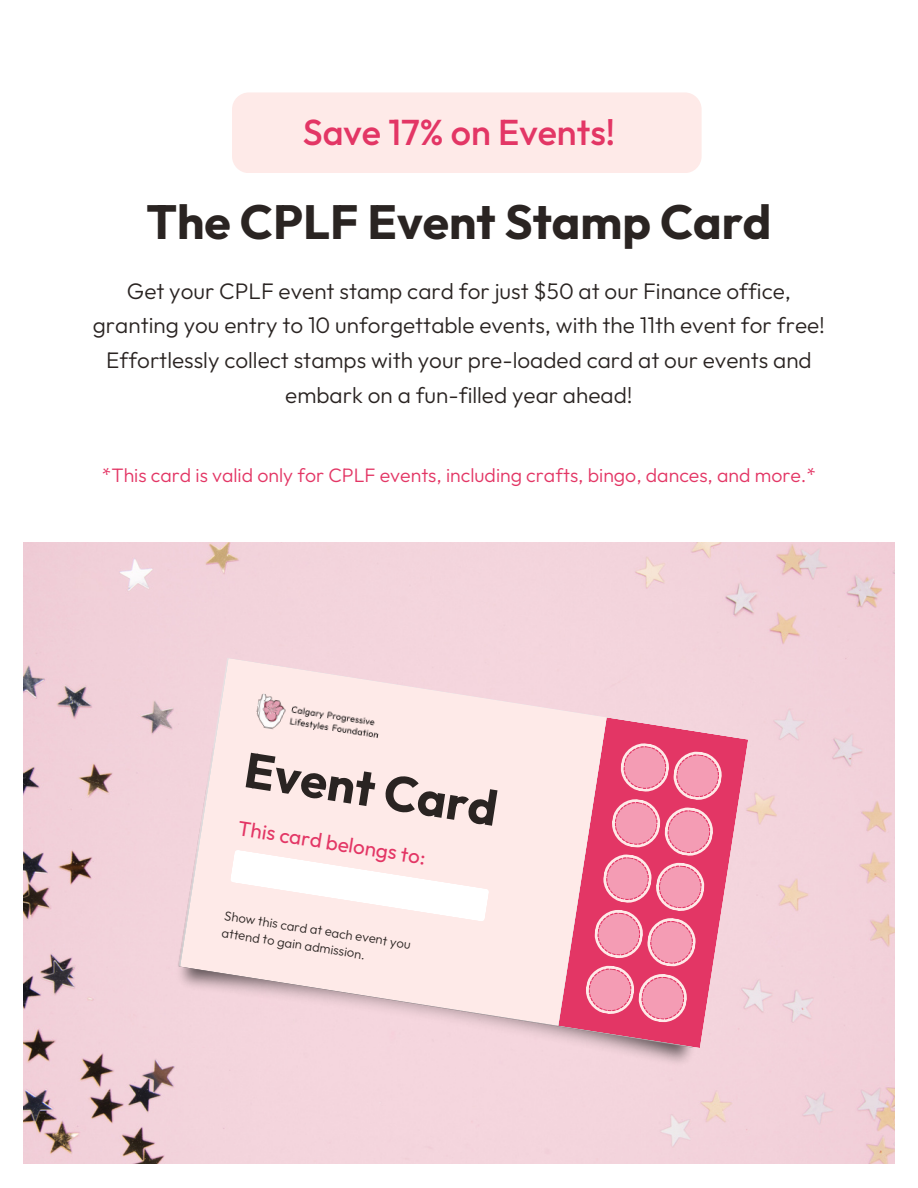
<style>
.page{position:relative;width:918px;height:1188px;background:#fff}
.page>*{position:absolute;margin:0;border:0;box-sizing:border-box;transform-origin:0 0}
.t1{font:700 49.2px "Outfit";color:#2a2422}
.t2{font:700 48px "Outfit";color:#2a2422}
.t3{font:500 36px "Outfit";color:#e33665}
.t4{font:300 22.5px/34.8px "Outfit";color:#2a2422;text-align:center}
.t5{font:20.7px "Outfit";color:#e33665}
.t6{font:300 19.5px "Outfit";color:#e33665}
.t7{font:300 13.05px/17.4px "Outfit";color:#2a2422}
</style>
<div class="page">
<img style="left:23px;top:542px;width:872px;height:621px">
<div style="left:170px;top:657px;width:578px;height:417px;background:#f4d5dd"></div>
<svg style="left:180px;top:658px;width:427px;height:368px;background:#f9e3e3"></svg>
<svg style="left:230px;top:850px;width:259px;height:72px"></svg>
<svg style="left:558px;top:717px;width:190px;height:331px;background:#eda5b6"></svg>
<svg style="left:584px;top:742px;width:140px;height:282px;background:#ec7494"></svg>
<img style="left:254px;top:693px;width:128px;height:53px">
<div style="left:232px;top:92px;width:470px;height:81px;background:#feeae8;border-radius:17px"></div>
<p class="t3" style="left:303px;top:109px;width:314px">Save 17% on Events!</p>
<p class="t2" style="left:146px;top:191px;width:627px">The CPLF Event Stamp Card</p>
<p class="t4" style="left:93px;top:273px;width:734px">Get your CPLF event stamp card for just $50 at our Finance office, granting you entry to 10 unforgettable events, with the 11th event for free!<br>Effortlessly collect stamps with your pre-loaded card at our events and embark on a fun-filled year ahead!</p>
<p class="t6" style="left:102px;top:463px;width:716px">*This card is valid only for CPLF events, including crafts, bingo, dances, and more.*</p>
<p class="t1" style="left:250px;top:738px;width:257px;rotate:9deg">Event Card</p>
<p class="t5" style="left:240px;top:814px;width:191px;rotate:9deg">This card belongs to:</p>
<p class="t7" style="left:226px;top:906px;width:190px;rotate:9deg">Show this card at each event you attend to gain admission.</p>
</div>
